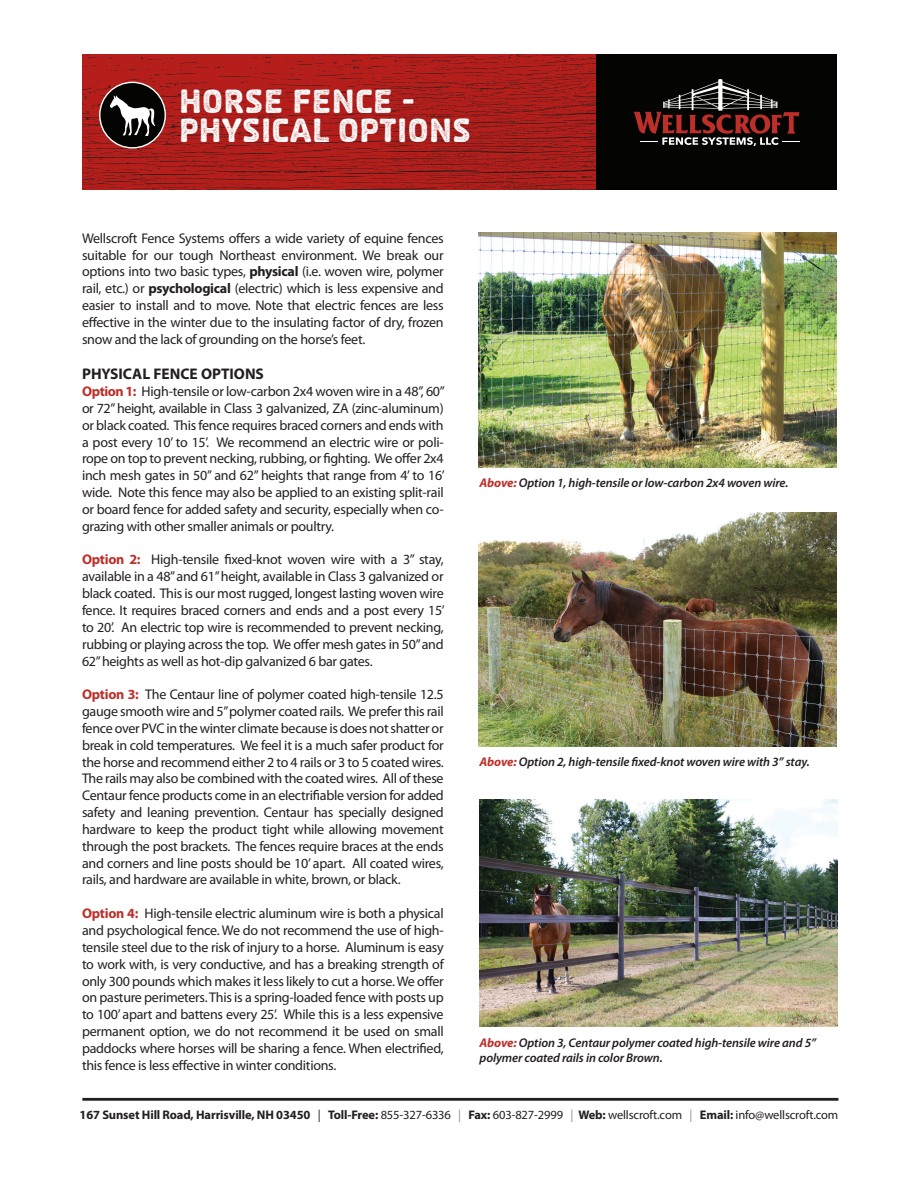
<style>
.page{position:relative;width:918px;height:1188px;background:#fff}
.page>*{position:absolute;margin:0;border:0;box-sizing:border-box;transform-origin:0 0}
.t1{font:33.75px/29.5px "Elpiedra";letter-spacing:.01em;color:#fff}
.t2{font:700 15.45px "Myriad Pro";color:#231f20}
.t3{font:14.1px/16.8px "Myriad Pro";letter-spacing:-.02em;color:#231f20;text-align:justify}
.t4{font:italic 600 12.6px/15.1px "Myriad Pro";letter-spacing:-.01em;color:#231f20}
.t5{font:700 12.45px "Myriad Pro";letter-spacing:-.01em;color:#231f20}
.s1{font-weight:700}
.s2{font-weight:700;color:#be2f2a}
.s3{font-weight:400}
.s4{font-weight:400;color:#8d8f92}
</style>
<div class="page">
<img style="left:82px;top:54px;width:514px;height:136px">
<hr style="left:82px;top:1098px;width:756px;height:3px;background:#231f20">
<div style="left:596px;top:54px;width:241px;height:136px;background:#040503"></div>
<svg style="left:633px;top:79px;width:167px;height:67px"></svg>
<img style="left:480px;top:799px;width:358px;height:228px">
<img style="left:479px;top:232px;width:358px;height:236px">
<img style="left:479px;top:513px;width:358px;height:234px">
<div style="left:100px;top:82px;width:65px;height:66px;background:#040503;border-radius:50%"></div>
<div style="left:99px;top:82px;width:67px;height:67px;border:1px solid #fff;border-radius:50%"></div>
<svg style="left:110px;top:95px;width:45px;height:41px"></svg>
<p class="t1" style="left:179px;top:88px;width:294px">HORSE FENCE -<br>PHYSICAL OPTIONS</p>
<p class="t3" style="left:82px;top:229px;width:363px">Wellscroft Fence Systems offers a wide variety of equine fences suitable for our tough Northeast environment. We break our options into two basic types, <span class="s1">physical</span> (i.e. woven wire, polymer rail, etc.) or <span class="s1">psychological</span> (electric) which is less expensive and easier to install and to move. Note that electric fences are less effective in the winter due to the insulating factor of dry, frozen snow and the lack of grounding on the horse’s feet.</p>
<p class="t2" style="left:82px;top:364px;width:183px">PHYSICAL FENCE OPTIONS</p>
<p class="t3" style="left:82px;top:383px;width:364px"><span class="s2">Option 1:</span> High-tensile or low-carbon 2x4 woven wire in a 48”, 60” or 72” height, available in Class 3 galvanized, ZA (zinc-aluminum) or black coated. This fence requires braced corners and ends with a post every 10’ to 15’. We recommend an electric wire or poli&shy;rope on top to prevent necking, rubbing, or fighting. We offer 2x4 inch mesh gates in 50” and 62” heights that range from 4’ to 16’ wide. Note this fence may also be applied to an existing split-rail or board fence for added safety and security, especially when co&shy;grazing with other smaller animals or poultry.</p>
<p class="t3" style="left:82px;top:551px;width:364px"><span class="s2">Option 2:</span> High-tensile fixed-knot woven wire with a 3” stay, available in a 48” and 61” height, available in Class 3 galvanized or black coated. This is our most rugged, longest lasting woven wire fence. It requires braced corners and ends and a post every 15’ to 20’. An electric top wire is recommended to prevent necking, rubbing or playing across the top. We offer mesh gates in 50” and 62” heights as well as hot-dip galvanized 6 bar gates.</p>
<p class="t3" style="left:82px;top:686px;width:363px"><span class="s2">Option 3:</span> The Centaur line of polymer coated high-tensile 12.5 gauge smooth wire and 5” polymer coated rails. We prefer this rail fence over PVC in the winter climate because is does not shatter or break in cold temperatures. We feel it is a much safer product for the horse and recommend either 2 to 4 rails or 3 to 5 coated wires.<br>The rails may also be combined with the coated wires. All of these Centaur fence products come in an electrifiable version for added safety and leaning prevention. Centaur has specially designed hardware to keep the product tight while allowing movement through the post brackets. The fences require braces at the ends and corners and line posts should be 10’ apart. All coated wires, rails, and hardware are available in white, brown, or black.</p>
<p class="t3" style="left:82px;top:905px;width:363px"><span class="s2">Option 4:</span> High-tensile electric aluminum wire is both a physical and psychological fence. We do not recommend the use of high&shy;tensile steel due to the risk of injury to a horse. Aluminum is easy to work with, is very conductive, and has a breaking strength of only 300 pounds which makes it less likely to cut a horse. We offer on pasture perimeters. This is a spring-loaded fence with posts up to 100’ apart and battens every 25’. While this is a less expensive permanent option, we do not recommend it be used on small paddocks where horses will be sharing a fence. When electrified, this fence is less effective in winter conditions.</p>
<p class="t4" style="left:480px;top:475px;width:310px"><span class="s2">Above:</span> Option 1, high-tensile or low-carbon 2x4 woven wire.</p>
<p class="t4" style="left:480px;top:754px;width:332px"><span class="s2">Above:</span> Option 2, high-tensile fixed-knot woven wire with 3” stay.</p>
<p class="t4" style="left:480px;top:1035px;width:338px"><span class="s2">Above:</span> Option 3, Centaur polymer coated high-tensile wire and 5” polymer coated rails in color Brown.</p>
<p class="t5" style="left:80px;top:1106px;width:760px">167 Sunset Hill Road, Harrisville, NH 03450 <span class="s3">|</span> Toll-Free: <span class="s3">855-327-6336</span> <span class="s4">|</span> Fax: <span class="s3">603-827-2999</span> <span class="s4">|</span> Web: <span class="s3">wellscroft.com</span> <span class="s4">|</span> Email: <span class="s3">info@wellscroft.com</span></p>
</div>
